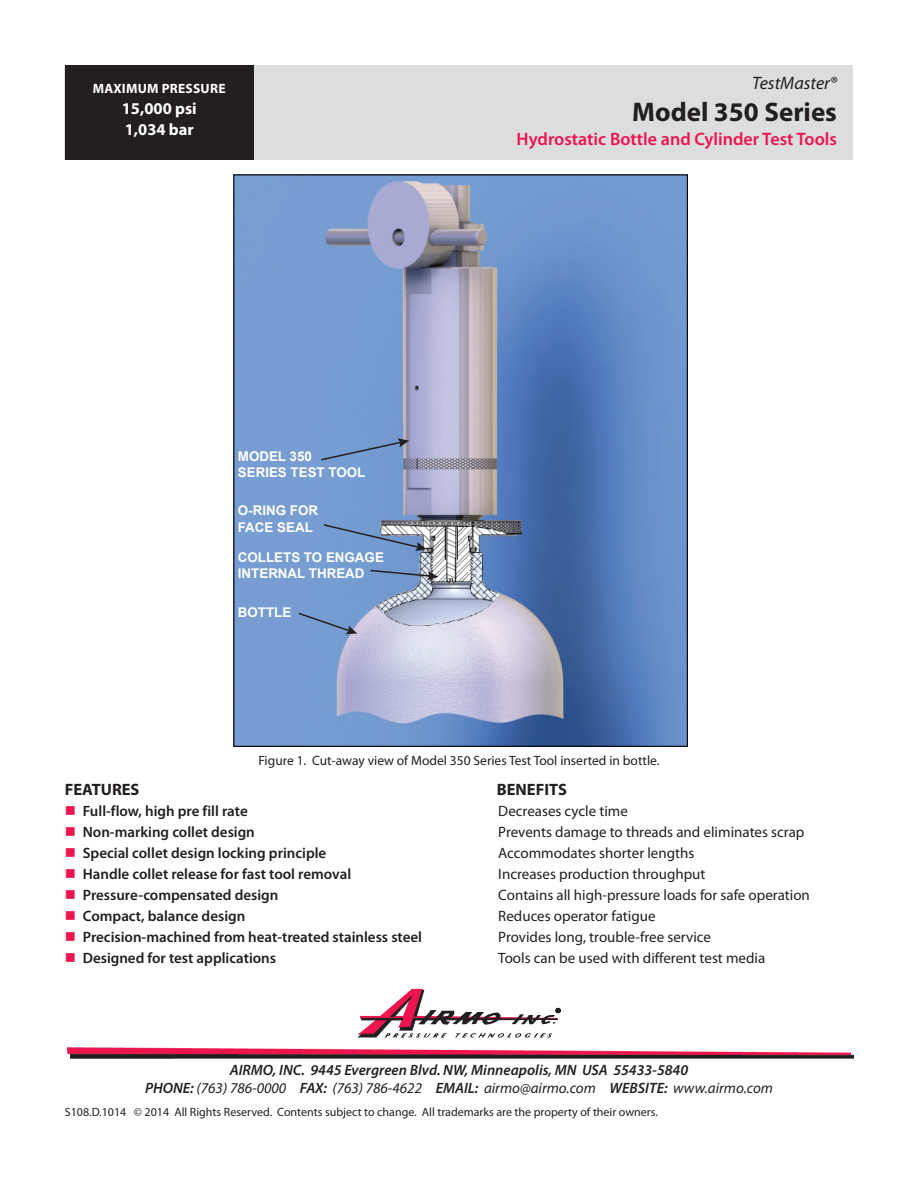
<style>
.page{position:relative;width:918px;height:1188px;background:#fff}
.page>*{position:absolute;margin:0;border:0;box-sizing:border-box;transform-origin:0 0}
.t1{font:700 27px "Myriad Pro";color:#231f20}
.t2{font:600 18px "Myriad Pro";color:#ed154e}
.t3{font:italic 18px "Myriad Pro";color:#231f20}
.t4{font:700 16.5px/21px "Myriad Pro";color:#fff}
.t5{font:700 16.5px "Myriad Pro";color:#231f20}
.t6{font:600 15px "Myriad Pro";color:#231f20}
.t7{font:15px "Myriad Pro";color:#231f20}
.t8{font:italic 600 15px/18px "Myriad Pro";color:#231f20;text-align:center}
.t9{font:13.5px "Myriad Pro";color:#231f20}
.t10{font:700 13.5px "Myriad Pro";letter-spacing:.02em;color:#fff}
.t11{font:700 13.35px/16px "Arial";color:#fff}
.t12{font:12px "Myriad Pro";color:#231f20}
.s1{color:#ed154e}
.s2{font-weight:400}
</style>
<div class="page">
<div style="left:65px;top:65px;width:788px;height:94px;background:#dcdddf"></div>
<img style="left:67px;top:1047px;width:786px;height:12px">
<div style="left:65px;top:65px;width:189px;height:94px;background:#231f20"></div>
<svg style="left:358px;top:989px;width:203px;height:49px"></svg>
<img style="left:235px;top:176px;width:451px;height:569px">
<img style="left:376px;top:513px;width:147px;height:115px">
<svg style="left:321px;top:438px;width:88px;height:22px;background:#6f91c0"></svg>
<svg style="left:324px;top:524px;width:103px;height:27px;background:#7e9ac0"></svg>
<svg style="left:371px;top:570px;width:67px;height:10px"></svg>
<svg style="left:299px;top:613px;width:58px;height:21px"></svg>
<p class="t10" style="left:93px;top:80px;width:39px">MAXIMUM</p>
<p class="t3" style="left:752px;top:72px;width:86px">TestMaster®</p>
<p class="t10" style="left:162px;top:80px;width:17px">PRESSURE</p>
<p class="t4" style="left:122px;top:98px;width:76px">15,000 PSI<br>1,034 BAR</p>
<h1 class="t1" style="left:632px;top:94px;width:206px">MODEL 350 SERIES</h1>
<p class="t2" style="left:517px;top:127px;width:322px">Hydrostatic Bottle and Cylinder Test Tools</p>
<p class="t11" style="left:238px;top:449px;width:129px">MODEL 350<br>SERIES TEST TOOL</p>
<p class="t11" style="left:238px;top:503px;width:82px">O-RING FOR<br>FACE SEAL</p>
<p class="t11" style="left:238px;top:550px;width:148px">COLLETS TO ENGAGE<br>INTERNAL THREAD</p>
<p class="t11" style="left:238px;top:604px;width:55px">BOTTLE</p>
<p class="t9" style="left:258px;top:752px;width:403px">Figure 1. Cut-away view of Model 350 Series Test Tool inserted in bottle.</p>
<p class="t5" style="left:65px;top:779px;width:76px">FEATURES</p>
<p class="t5" style="left:497px;top:779px;width:72px">BENEFITS</p>
<p class="t6" style="left:65px;top:802px;width:184px"><span class="s1">■</span> Full-flow, high pre fill rate</p>
<p class="t7" style="left:498px;top:802px;width:131px">Decreases cycle time</p>
<p class="t6" style="left:65px;top:823px;width:192px"><span class="s1">■</span> Non-marking collet design</p>
<p class="t7" style="left:498px;top:823px;width:308px">Prevents damage to threads and eliminates scrap</p>
<p class="t6" style="left:65px;top:844px;width:263px"><span class="s1">■</span> Special collet design locking principle</p>
<p class="t7" style="left:498px;top:844px;width:198px">Accommodates shorter lengths</p>
<p class="t6" style="left:65px;top:865px;width:288px"><span class="s1">■</span> Handle collet release for fast tool removal</p>
<p class="t7" style="left:498px;top:865px;width:209px">Increases production throughput</p>
<p class="t6" style="left:65px;top:886px;width:215px"><span class="s1">■</span> Pressure-compensated design</p>
<p class="t7" style="left:498px;top:886px;width:313px">Contains all high-pressure loads for safe operation</p>
<p class="t6" style="left:65px;top:907px;width:182px"><span class="s1">■</span> Compact, balance design</p>
<p class="t7" style="left:498px;top:907px;width:159px">Reduces operator fatigue</p>
<p class="t6" style="left:65px;top:928px;width:359px"><span class="s1">■</span> Precision-machined from heat-treated stainless steel</p>
<p class="t7" style="left:498px;top:928px;width:214px">Provides long, trouble-free service</p>
<p class="t6" style="left:65px;top:949px;width:213px"><span class="s1">■</span> Designed for test applications</p>
<p class="t7" style="left:498px;top:949px;width:269px">Tools can be used with different test media</p>
<p class="t8" style="left:145px;top:1061px;width:629px">AIRMO, INC. 9445 Evergreen Blvd. NW, Minneapolis, MN USA 55433-5840<br>PHONE: <span class="s2">(763) 786-0000</span> FAX: <span class="s2">(763) 786-4622</span> EMAIL: <span class="s2">airmo@airmo.com</span> WEBSITE: <span class="s2">www.airmo.com</span></p>
<p class="t12" style="left:65px;top:1105px;width:595px">S108.D.1014 © 2014 All Rights Reserved. Contents subject to change. All trademarks are the property of their owners.</p>
</div>
